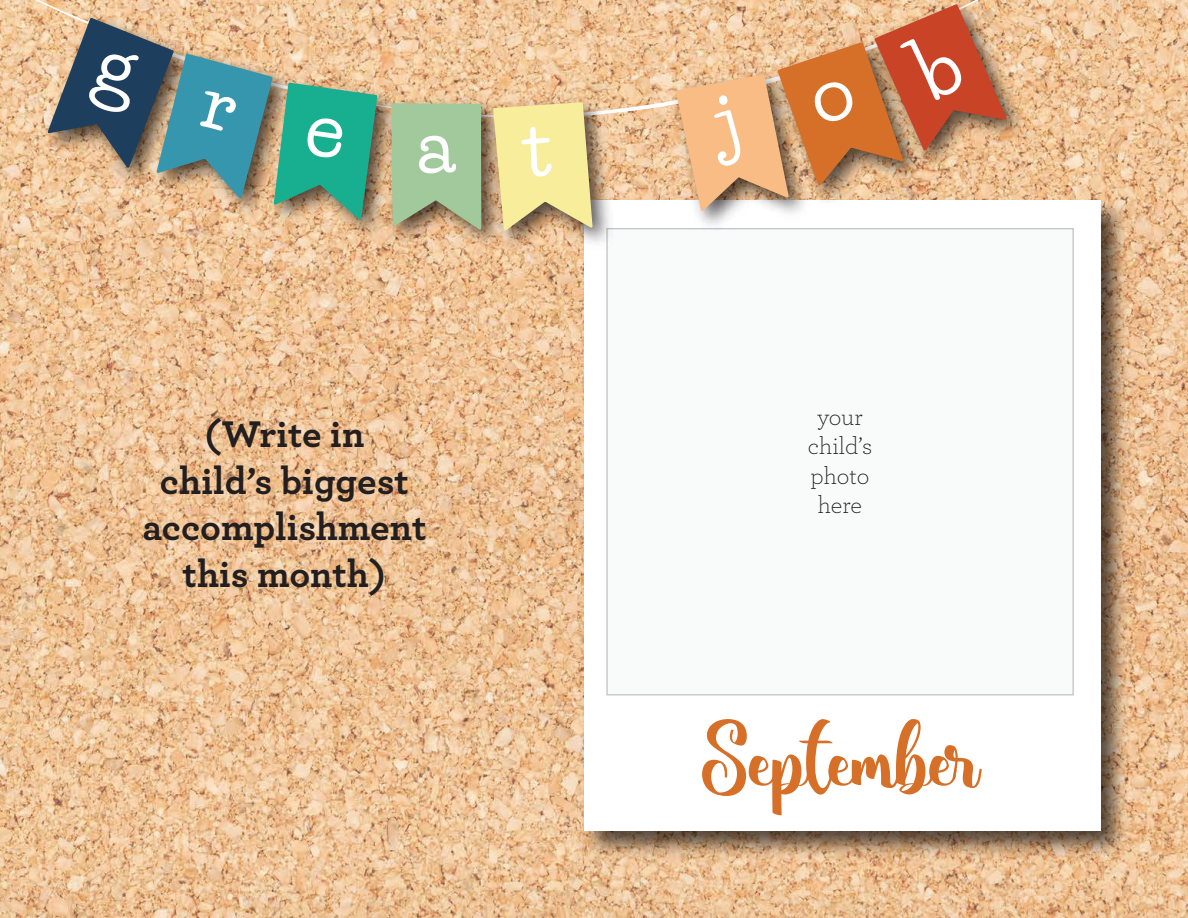
<style>
.page{position:relative;width:1188px;height:918px;background:#fff}
.page>*{position:absolute;margin:0;border:0;box-sizing:border-box;transform-origin:0 0}
.t1{font:96px "Sweet Lemonade";color:#d66f27}
.t2{font:700 39px/46.8px "Archer";color:#231f20;text-align:center}
.t3{font:300 24.75px/29.5px "Archer";color:#231f20;text-align:center}
</style>
<div class="page">
<img style="left:0;top:0;width:1188px;height:918px">
<img style="left:574px;top:190px;width:561px;height:676px">
<div style="left:584px;top:200px;width:517px;height:631px;background:#fff"></div>
<div style="left:606px;top:228px;width:468px;height:467px;background:#f9fbfb;border:1px solid #c3c6c8"></div>
<svg style="left:18px;top:0;width:844px;height:118px;background:#edc499"></svg>
<img style="left:35px;top:5px;width:167px;height:191px">
<img style="left:261px;top:70px;width:144px;height:178px">
<img style="left:378px;top:91px;width:102px;height:167px">
<img style="left:480px;top:89px;width:141px;height:170px">
<img style="left:663px;top:61px;width:154px;height:169px">
<img style="left:862px;top:0;width:173px;height:179px">
<svg style="left:46px;top:16px;width:333px;height:208px;background:#8a9d8a"></svg>
<svg style="left:390px;top:101px;width:204px;height:132px;background:#c6c78f"></svg>
<svg style="left:674px;top:2px;width:336px;height:211px;background:#db9d72"></svg>
<p class="t2" style="left:142px;top:408px;width:286px">(Write in<br>child’s biggest accomplishment this month)</p>
<p class="t3" style="left:808px;top:401px;width:66px">your child’s photo here</p>
<h1 class="t1" style="left:702px;top:700px;width:277px">September</h1>
</div>
